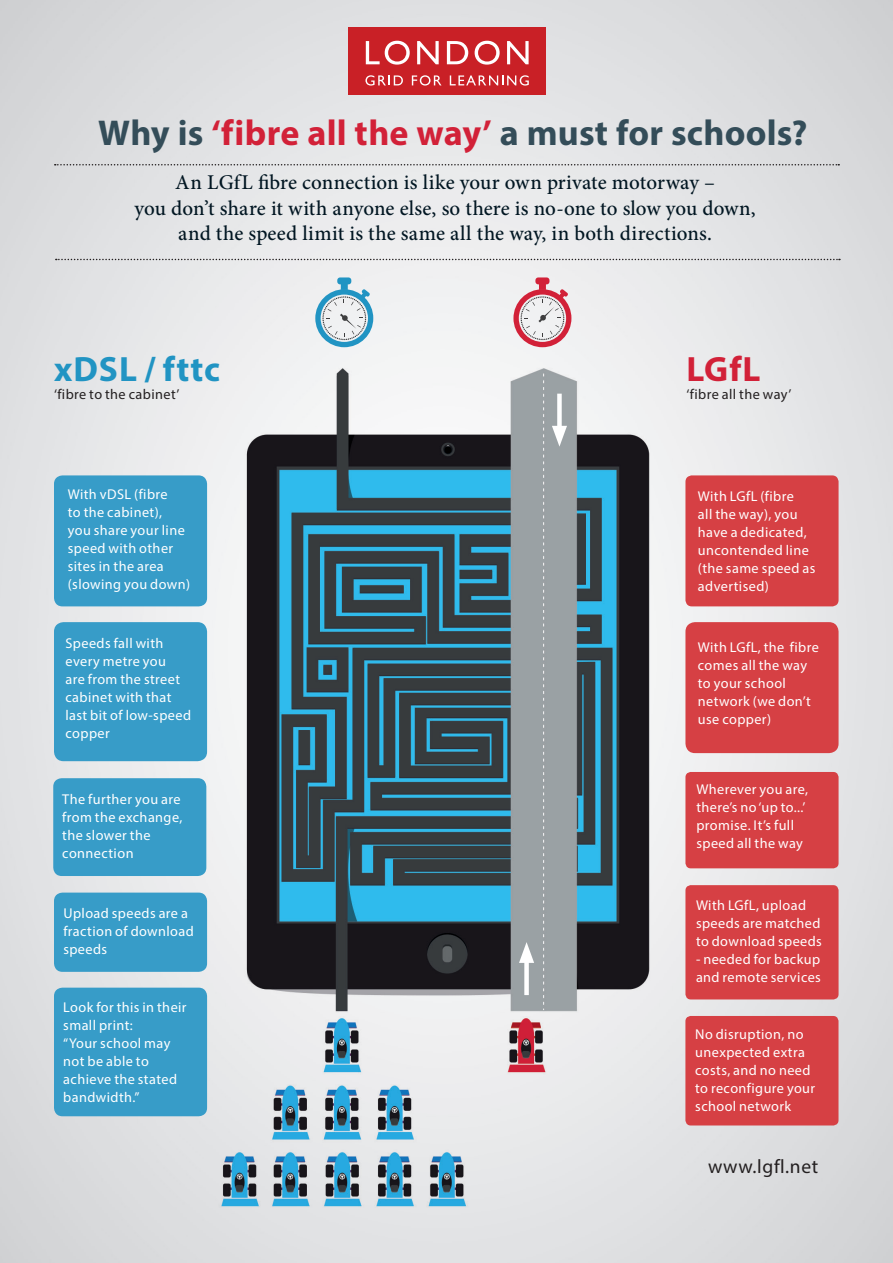
<style>
.page{position:relative;width:893px;height:1263px;background:#fff}
.page>*{position:absolute;margin:0;border:0;box-sizing:border-box;transform-origin:0 0}
.t1{font:700 36px "Myriad Pro";letter-spacing:.005em;color:#344d59}
.Feature__main_text{font:700 35.25px "Myriad Pro";letter-spacing:.03em;color:#2194c3}
.Feature__main_text-2{font:700 35.25px "Myriad Pro";color:#d22138}
.t2{font:500 21px "Minion Pro";letter-spacing:.005em;color:#011622}
.Feature__main_text-3{font:19.5px "Myriad Pro";letter-spacing:.03em;color:#231f20}
.Feature__main_text-4{font:14.25px/18px "Myriad Pro";letter-spacing:.03em;color:#fff}
.Feature__main_text-5{font:14.25px "Myriad Pro";letter-spacing:.03em;color:#231f20}
.s1{color:#d22138}
</style>
<div class="page">
<img style="left:0;top:0;width:893px;height:1263px">
<svg style="left:513px;top:277px;width:58px;height:70px"></svg>
<svg style="left:315px;top:277px;width:58px;height:70px"></svg>
<div style="left:524px;top:955px;width:5px;height:40px;background:#fff"></div>
<svg style="left:519px;top:942px;width:15px;height:21px"></svg>
<div style="left:557px;top:394px;width:5px;height:40px;background:#fff"></div>
<svg style="left:552px;top:426px;width:15px;height:21px"></svg>
<svg style="left:55px;top:164px;width:784px;height:1px"></svg>
<svg style="left:56px;top:259px;width:784px;height:1px"></svg>
<div style="left:685px;top:475px;width:153px;height:131px;background:#d64044;border-radius:6px"></div>
<div style="left:685px;top:622px;width:153px;height:131px;background:#d64044;border-radius:10px"></div>
<div style="left:685px;top:772px;width:153px;height:96px;background:#d64044;border-radius:5px"></div>
<div style="left:685px;top:885px;width:153px;height:114px;background:#d64044;border-radius:5px"></div>
<div style="left:685px;top:1016px;width:153px;height:109px;background:#d64044;border-radius:5px"></div>
<div style="left:54px;top:475px;width:153px;height:131px;background:#379cc8;border-radius:9px"></div>
<div style="left:54px;top:892px;width:153px;height:80px;background:#379cc8;border-radius:9px"></div>
<div style="left:54px;top:622px;width:153px;height:139px;background:#379cc8;border-radius:10px"></div>
<div style="left:53px;top:778px;width:153px;height:98px;background:#379cc8;border-radius:9px"></div>
<div style="left:54px;top:988px;width:153px;height:128px;background:#379cc8;border-radius:9px"></div>
<div style="left:348px;top:27px;width:198px;height:68px;background:#c92026"></div>
<svg style="left:366px;top:41px;width:44px;height:24px"></svg>
<svg style="left:417px;top:41px;width:22px;height:23px"></svg>
<svg style="left:447px;top:41px;width:21px;height:23px"></svg>
<svg style="left:475px;top:41px;width:25px;height:24px"></svg>
<svg style="left:507px;top:41px;width:22px;height:23px"></svg>
<svg style="left:365px;top:75px;width:38px;height:11px"></svg>
<svg style="left:412px;top:75px;width:30px;height:11px"></svg>
<svg style="left:450px;top:75px;width:79px;height:11px"></svg>
<p class="t1" style="left:98px;top:109px;width:711px">Why is <span class="s1">‘fibre all the way’</span> a must for schools?</p>
<p class="t2" style="left:175px;top:168px;width:541px">An LGfL fibre connection is like your own private motorway –</p>
<p class="t2" style="left:135px;top:194px;width:623px">you don’t share it with anyone else, so there is no-one to slow you down,</p>
<p class="t2" style="left:178px;top:219px;width:535px">and the speed limit is the same all the way, in both directions.</p>
<p class="Feature__main_text" style="left:54px;top:346px;width:168px">xDSL / fttc</p>
<p class="Feature__main_text-5" style="left:54px;top:385px;width:127px">‘fibre to the cabinet’</p>
<p class="Feature__main_text-4" style="left:68px;top:485px;width:124px">With vDSL (fibre<br>to the cabinet),<br>you share your line speed with other sites in the area (slowing you down)</p>
<p class="Feature__main_text-4" style="left:65px;top:634px;width:127px">Speeds fall with every metre you<br>are from the street cabinet with that last bit of low-speed copper</p>
<p class="Feature__main_text-4" style="left:62px;top:790px;width:122px">The further you are from the exchange, the slower the connection</p>
<p class="Feature__main_text-4" style="left:63px;top:903px;width:132px">Upload speeds are a fraction of download speeds</p>
<p class="Feature__main_text-4" style="left:63px;top:998px;width:125px">Look for this in their small print:</p>
<p class="Feature__main_text-4" style="left:63px;top:1034px;width:115px">“Your school may not be able to achieve the stated bandwidth.”</p>
<p class="Feature__main_text-2" style="left:686px;top:346px;width:75px">LGfL</p>
<p class="Feature__main_text-5" style="left:686px;top:385px;width:106px">‘fibre all the way’</p>
<p class="Feature__main_text-4" style="left:698px;top:487px;width:119px">With LGfL (fibre<br>all the way), you have a dedicated, uncontended line (the same speed as advertised)</p>
<p class="Feature__main_text-4" style="left:698px;top:638px;width:123px">With LGfL, the fibre comes all the way to your school network (we don’t use copper)</p>
<p class="Feature__main_text-4" style="left:696px;top:780px;width:113px">Wherever you are, there’s no ‘up to...’ promise. It’s full speed all the way</p>
<p class="Feature__main_text-4" style="left:696px;top:895px;width:127px">With LGfL, upload speeds are matched to download speeds</p>
<p class="Feature__main_text-4" style="left:696px;top:949px;width:126px">- needed for backup and remote services</p>
<p class="Feature__main_text-4" style="left:695px;top:1024px;width:121px">No disruption, no unexpected extra costs, and no need to reconfigure your school network</p>
<p class="Feature__main_text-3" style="left:708px;top:1154px;width:112px">www.lgfl.net</p>
</div>
